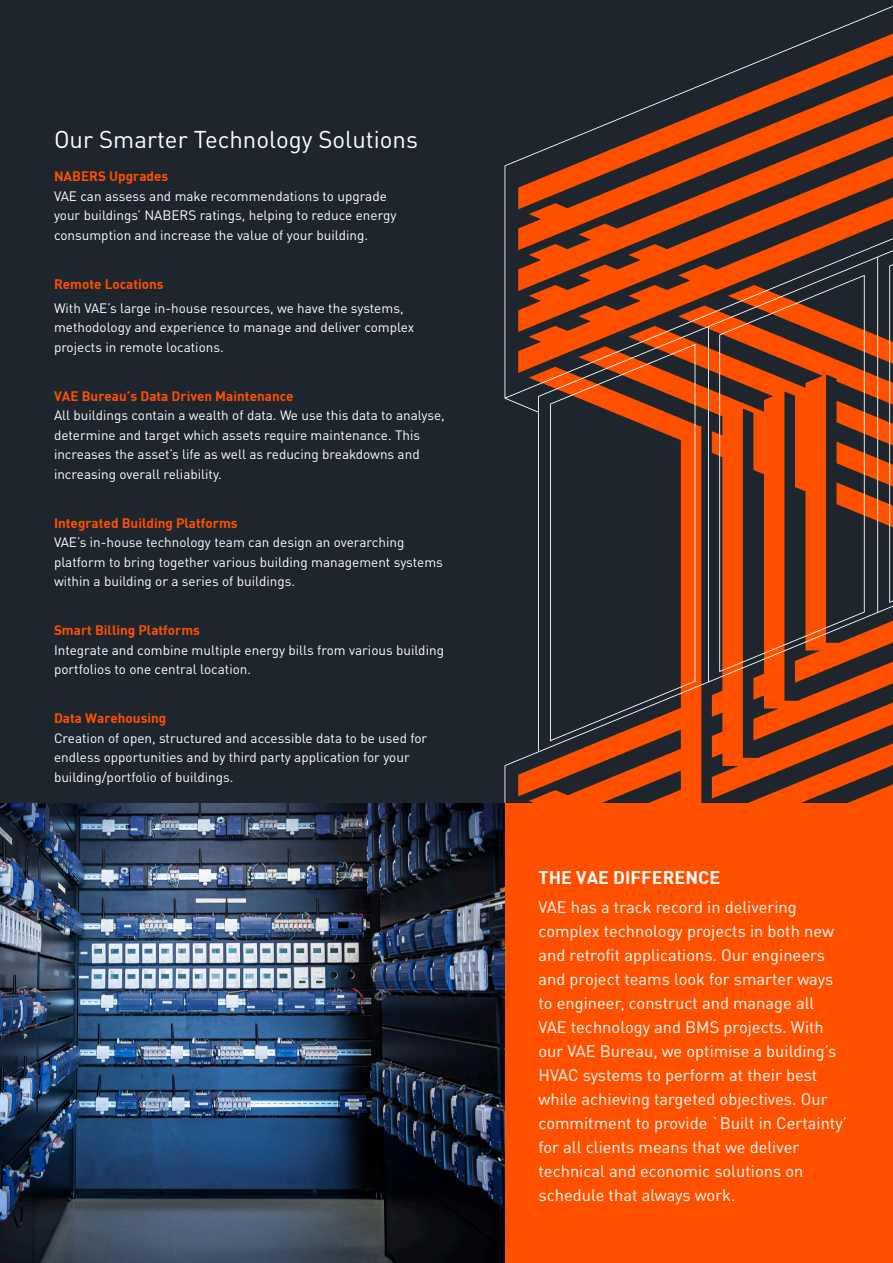
<style>
.page{position:relative;width:893px;height:1263px;background:#1e252d}
.page>*{position:absolute;margin:0;border:0;box-sizing:border-box;transform-origin:0 0}
.White_body{font:24px "DINOT";color:#fff}
.White_body-2{font:18px "DIN Bold";color:#fff}
.White_body-3{font:16.5px/24px "DINOT";color:#fff}
.White_body-4{font:13.5px/19.5px "DINOT";color:#fff}
.Subhead_4{font:13.5px "DIN Bold";color:#ff5000}
.White_body-5{font:13.5px "DIN Bold";color:#ff5000}
</style>
<div class="page">
<svg style="left:504px;top:6px;width:389px;height:798px"></svg>
<svg style="left:550px;top:344px;width:145px;height:397px"></svg>
<svg style="left:728px;top:264px;width:165px;height:339px"></svg>
<div style="left:504px;top:804px;width:389px;height:459px;background:#ff5000"></div>
<img style="left:0;top:804px;width:504px;height:459px">
<p class="White_body" style="left:54px;top:124px;width:365px">Our Smarter Technology Solutions</p>
<p class="Subhead_4" style="left:54px;top:168px;width:116px">NABERS Upgrades</p>
<p class="White_body-4" style="left:54px;top:186px;width:344px">VAE can assess and make recommendations to upgrade your buildings’ NABERS ratings, helping to reduce energy consumption and increase the value of your building.</p>
<p class="White_body-5" style="left:54px;top:275px;width:111px">Remote Locations</p>
<p class="White_body-4" style="left:54px;top:298px;width:362px">With VAE’s large in-house resources, we have the systems, methodology and experience to manage and deliver complex projects in remote locations.</p>
<p class="Subhead_4" style="left:54px;top:387px;width:241px">VAE Bureau’s Data Driven Maintenance</p>
<p class="White_body-4" style="left:54px;top:405px;width:392px">All buildings contain a wealth of data. We use this data to analyse, determine and target which assets require maintenance. This increases the asset’s life as well as reducing breakdowns and increasing overall reliability.</p>
<p class="Subhead_4" style="left:54px;top:514px;width:185px">Integrated Building Platforms</p>
<p class="White_body-4" style="left:54px;top:532px;width:390px">VAE’s in-house technology team can design an overarching platform to bring together various building management systems within a building or a series of buildings.</p>
<p class="Subhead_4" style="left:54px;top:621px;width:147px">Smart Billing Platforms</p>
<p class="White_body-4" style="left:54px;top:640px;width:391px">Integrate and combine multiple energy bills from various building portfolios to one central location.</p>
<p class="Subhead_4" style="left:54px;top:709px;width:114px">Data Warehousing</p>
<p class="White_body-4" style="left:54px;top:728px;width:375px">Creation of open, structured and accessible data to be used for endless opportunities and by third party application for your building/portfolio of buildings.</p>
<p class="White_body-2" style="left:538px;top:866px;width:183px">THE VAE DIFFERENCE</p>
<p class="White_body-3" style="left:538px;top:894px;width:310px">VAE has a track record in delivering complex technology projects in both new and retrofit applications. Our engineers and project teams look for smarter ways to engineer, construct and manage all<br>VAE technology and BMS projects. With our VAE Bureau, we optimise a building’s HVAC systems to perform at their best while achieving targeted objectives. Our commitment to provide `Built in Certainty’ for all clients means that we deliver technical and economic solutions on schedule that always work.</p>
</div>
